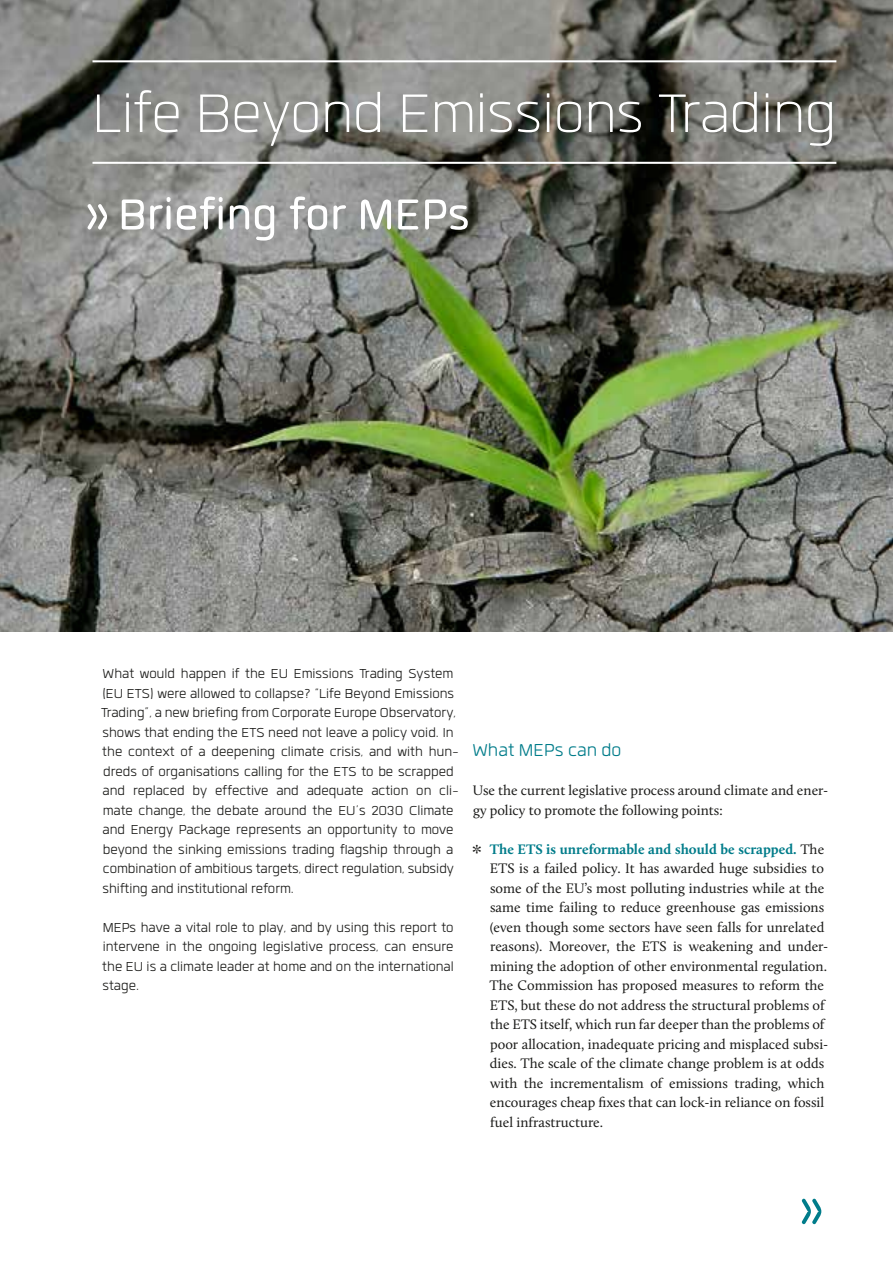
<style>
.page{position:relative;width:893px;height:1263px;background:#fff}
.page>*{position:absolute;margin:0;border:0;box-sizing:border-box;transform-origin:0 0}
.t1{font:300 75px "Quan";color:#fff}
.t2{font:60px "Quan Rounded";color:#fff}
.t3{font:60px "Quan Rounded";color:#007c8a}
.t4{font:24px "Quan Rounded";color:#007c8a}
.t5{font:18px/19.5px "Quan";color:#1a1a18}
.t6{font:14.25px/19.5px "Calluna";color:#1a1a18}
.s1{font-weight:700;color:#007c8a}
</style>
<div class="page">
<img style="left:0;top:0;width:893px;height:631px">
<hr style="left:92px;top:60px;width:744px;height:2px;background:#fff">
<hr style="left:92px;top:162px;width:744px;height:2px;background:#fff">
<h1 class="t1" style="left:92px;top:79px;width:745px">Life Beyond Emissions Trading</h1>
<h2 class="t2" style="left:84px;top:186px;width:388px">» Briefing for MEPs</h2>
<p class="t5" style="left:101px;top:664px;width:359px">What would happen if the EU Emissions Trading System (EU ETS) were allowed to collapse? “Life Beyond Emissions Trading”, a new briefing from Corporate Europe Observatory, shows that ending the ETS need not leave a policy void. In the context of a deepening climate crisis, and with hun&shy;dreds of organisations calling for the ETS to be scrapped and replaced by effective and adequate action on cli&shy;mate change, the debate around the EU’s 2030 Climate and Energy Package represents an opportunity to move beyond the sinking emissions trading flagship through a combination of ambitious targets, direct regulation, subsidy shifting and institutional reform.</p>
<p class="t5" style="left:102px;top:917px;width:353px;text-align:justify">MEPs have a vital role to play, and by using this report to intervene in the ongoing legislative process, can ensure the EU is a climate leader at home and on the international stage.</p>
<h3 class="t4" style="left:472px;top:739px;width:151px">What MEPs can do</h3>
<p class="t6" style="left:473px;top:780px;width:357px">Use the current legislative process around climate and ener&shy;gy policy to promote the following points:</p>
<p class="t6" style="left:489px;top:839px;width:340px;text-indent:-17px">ˍ <span class="s1">The ETS is unreformable and should be scrapped.</span> The ETS is a failed policy. It has awarded huge subsidies to some of the EU’s most polluting industries while at the same time failing to reduce greenhouse gas emissions (even though some sectors have seen falls for unrelated reasons). Moreover, the ETS is weakening and under&shy;mining the adoption of other environmental regulation.<br>The Commission has proposed measures to reform the ETS, but these do not address the structural problems of the ETS itself, which run far deeper than the problems of poor allocation, inadequate pricing and misplaced subsi&shy;dies. The scale of the climate change problem is at odds with the incrementalism of emissions trading, which encourages cheap fixes that can lock-in reliance on fossil fuel infrastructure.</p>
<h2 class="t3" style="left:798px;top:1181px;width:28px">»</h2>
</div>
